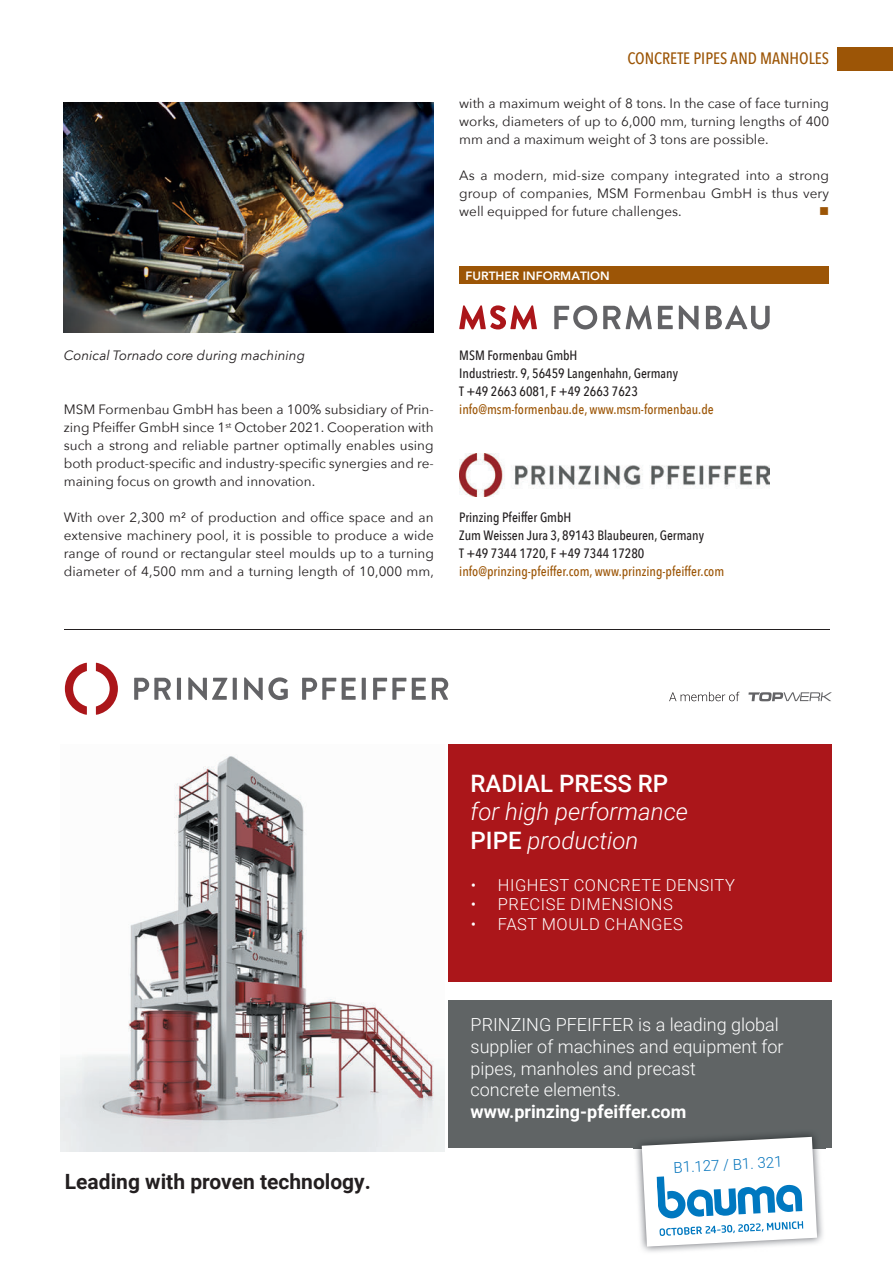
<style>
.page{position:relative;width:893px;height:1263px;background:#fff}
.page>*{position:absolute;margin:0;border:0;box-sizing:border-box;transform-origin:0 0}
.t1{font:italic 300 24px/28.8px "Roboto";color:#fff}
.t2{font:500 24px "Roboto";color:#fff}
.t3{font:700 21px "Roboto";color:#231f20}
.t4{font:300 18px/21.6px "Roboto";color:#fff}
.t5{font:700 18px "Roboto";color:#fff}
.t6{font:300 16.5px "Roboto";letter-spacing:.035em;color:#fff}
.t7{font:500 16.5px "Avenir Next Condensed";color:#9c5506}
.t8{font:300 15px "Roboto";color:#0574bc}
.t9{font:13.5px/18px "Avenir Next";color:#231f20;text-align:justify}
.t10{font:500 13.5px/18px "Avenir Next Condensed";color:#231f20}
.t11{font:500 13.5px "Avenir Next Condensed";color:#9c5506}
.t12{font:italic 13.5px "Avenir Next";color:#231f20}
.t13{font:13.5px "Wingdings";color:#9c5506}
.t14{font:800 12px "Avenir";color:#fff}
.s1{font-weight:500;font-style:normal}
</style>
<div class="page">
<div style="left:838px;top:47px;width:55px;height:23px;background:#9c5506"></div>
<div style="left:459px;top:267px;width:370px;height:17px;background:#9c5506"></div>
<svg style="left:459px;top:305px;width:78px;height:24px"></svg>
<svg style="left:554px;top:305px;width:43px;height:24px"></svg>
<svg style="left:603px;top:305px;width:49px;height:24px"></svg>
<svg style="left:658px;top:306px;width:15px;height:23px"></svg>
<svg style="left:679px;top:305px;width:20px;height:24px"></svg>
<svg style="left:706px;top:305px;width:64px;height:24px"></svg>
<img style="left:459px;top:454px;width:311px;height:42px">
<img style="left:64px;top:102px;width:370px;height:230px">
<hr style="left:64px;top:629px;width:765px;height:1px;background:#231f20">
<div style="left:448px;top:745px;width:384px;height:237px;background:#ab161a"></div>
<svg style="left:134px;top:678px;width:37px;height:22px"></svg>
<hr style="left:177px;top:678px;width:4px;height:22px;background:#636366">
<svg style="left:188px;top:677px;width:39px;height:23px"></svg>
<svg style="left:233px;top:678px;width:4px;height:22px"></svg>
<svg style="left:244px;top:677px;width:44px;height:23px"></svg>
<svg style="left:302px;top:678px;width:34px;height:22px"></svg>
<svg style="left:342px;top:678px;width:14px;height:22px"></svg>
<svg style="left:362px;top:678px;width:4px;height:22px"></svg>
<svg style="left:373px;top:678px;width:33px;height:22px"></svg>
<svg style="left:412px;top:678px;width:14px;height:22px"></svg>
<svg style="left:432px;top:678px;width:16px;height:22px"></svg>
<svg style="left:96px;top:663px;width:22px;height:52px"></svg>
<svg style="left:65px;top:663px;width:22px;height:52px"></svg>
<svg style="left:669px;top:692px;width:71px;height:9px"></svg>
<svg style="left:748px;top:692px;width:84px;height:9px"></svg>
<img style="left:61px;top:756px;width:383px;height:396px">
<div style="left:448px;top:1000px;width:384px;height:148px;background:#606465"></div>
<img style="left:634px;top:1133px;width:191px;height:119px">
<svg style="left:642px;top:1137px;width:175px;height:110px"></svg>
<p class="t7" style="left:627px;top:49px;width:203px">CONCRETE PIPES AND MANHOLES</p>
<p class="t9" style="left:459px;top:94px;width:371px">with a maximum weight of 8 tons. In the case of face turning works, diameters of up to 6,000 mm, turning lengths of 400 mm and a maximum weight of 3 tons are possible.</p>
<p class="t9" style="left:459px;top:166px;width:371px">As a modern, mid-size company integrated into a strong group of companies, MSM Formenbau GmbH is thus very well equipped for future challenges.</p>
<p class="t13" style="left:819px;top:204px;width:12px">■</p>
<p class="t14" style="left:466px;top:266px;width:146px">FURTHER INFORMATION</p>
<p class="t12" style="left:64px;top:344px;width:243px">Conical Tornado core during machining</p>
<p class="t9" style="left:64px;top:400px;width:371px">MSM Formenbau GmbH has been a 100% subsidiary of Prin&shy;zing Pfeiffer GmbH since 1<sup>st</sup> October 2021. Cooperation with such a strong and reliable partner optimally enables using both product-specific and industry-specific synergies and re&shy;maining focus on growth and innovation.</p>
<p class="t9" style="left:64px;top:508px;width:372px">With over 2,300 m² of production and office space and an extensive machinery pool, it is possible to produce a wide range of round or rectangular steel moulds up to a turning diameter of 4,500 mm and a turning length of 10,000 mm,</p>
<p class="t10" style="left:459px;top:346px;width:220px">MSM Formenbau GmbH<br>Industriestr. 9, 56459 Langenhahn, Germany<br>T +49 2663 6081, F +49 2663 7623</p>
<p class="t11" style="left:459px;top:401px;width:256px">info@msm-formenbau.de, www.msm-formenbau.de</p>
<p class="t10" style="left:459px;top:508px;width:246px">Prinzing Pfeiffer GmbH<br>Zum Weissen Jura 3, 89143 Blaubeuren, Germany<br>T +49 7344 1720, F +49 7344 17280</p>
<p class="t11" style="left:459px;top:563px;width:267px">info@prinzing-pfeiffer.com, www.prinzing-pfeiffer.com</p>
<h2 class="t3" style="left:65px;top:1167px;width:308px">Leading with proven technology.</h2>
<h1 class="t2" style="left:471px;top:766px;width:199px">RADIAL PRESS RP</h1>
<h1 class="t1" style="left:471px;top:796px;width:219px">for high performance<br><span class="s1">PIPE</span> production</h1>
<p class="t6" style="left:471px;top:873px;width:266px">• HIGHEST CONCRETE DENSITY</p>
<p class="t6" style="left:471px;top:893px;width:203px">• PRECISE DIMENSIONS</p>
<p class="t6" style="left:471px;top:913px;width:214px">• FAST MOULD CHANGES</p>
<h3 class="t4" style="left:471px;top:1013px;width:315px">PRINZING PFEIFFER is a leading global supplier of machines and equipment for pipes, manholes and precast<br>concrete elements.</h3>
<h3 class="t5" style="left:471px;top:1099px;width:217px">www.prinzing-pfeiffer.com</h3>
<p class="t8" style="left:673px;top:1157px;width:110px;rotate:-3deg">B1.127 / B1. 321</p>
</div>
